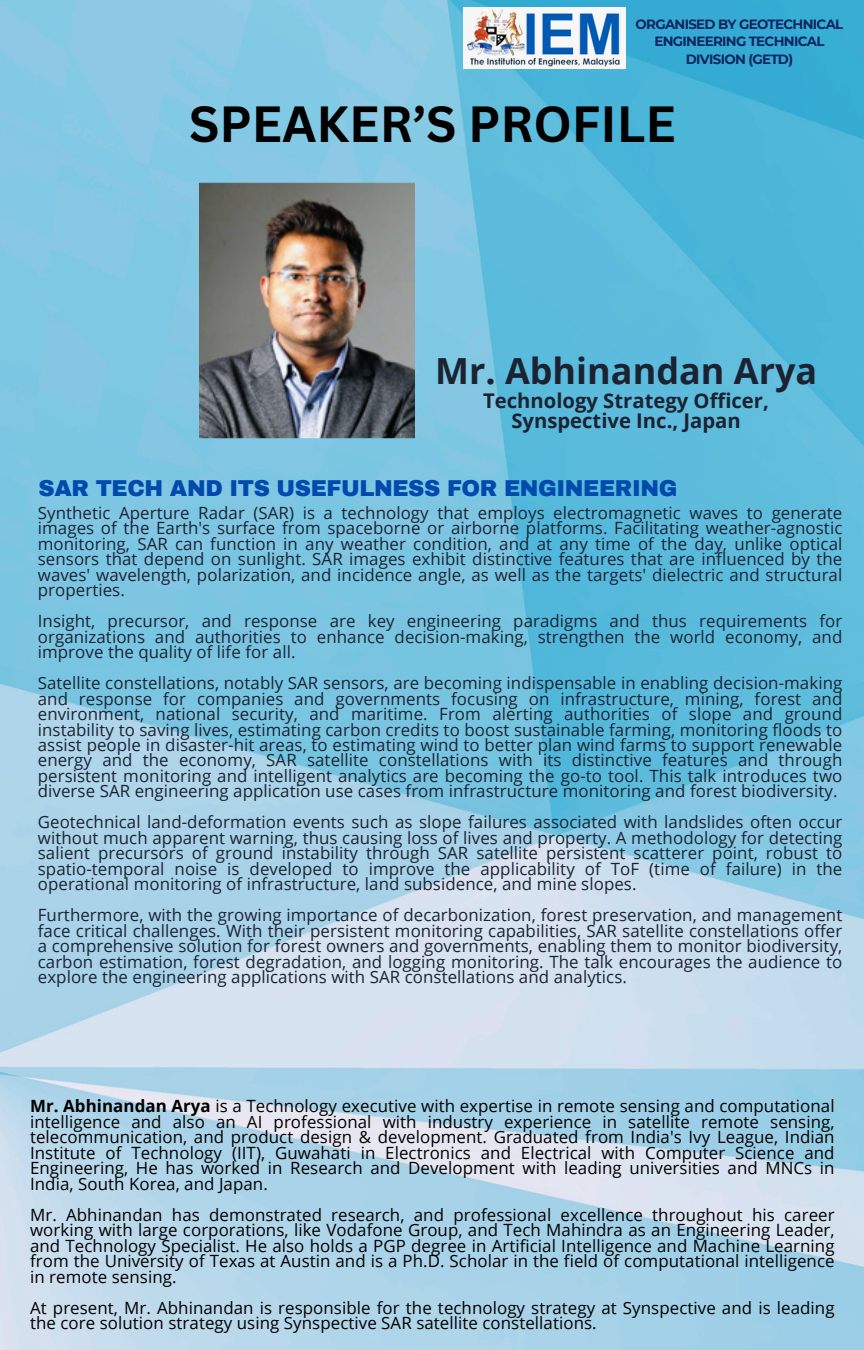
<style>
.page{position:relative;width:864px;height:1350px;background:#fff}
.page>*{position:absolute;margin:0;border:0;box-sizing:border-box;transform-origin:0 0}
.t1{font:700 49.5px "Canva Sans";color:#000}
.t2{font:700 36px "Open Sans";color:#1b2333}
.t3{font:900 22.5px "Archivo";letter-spacing:-.02em;color:#004aad}
.t4{font:700 20.25px/20.2px "Open Sans";color:#1b2333;text-align:center}
.t5{font:16.88px/15.5px "Open Sans";letter-spacing:.005em;color:#1b2333;text-align:justify}
.t6{font:16.88px/15.5px "Open Sans";letter-spacing:.005em;color:#000;text-align:justify}
.t7{font:700 13.5px/17.8px "Montserrat";letter-spacing:-.05em;color:#0d2561;text-align:center}
.s1{font-weight:700}
</style>
<div class="page">
<img style="left:0;top:0;width:864px;height:1350px">
<img style="left:464px;top:8px;width:162px;height:61px">
<img style="left:199px;top:180px;width:216px;height:260px">
<p class="t7" style="left:636px;top:15px;width:209px">ORGANISED BY GEOTECHNICAL<br>ENGINEERING TECHNICAL<br>DIVISION (GETD)</p>
<h1 class="t1" style="left:189px;top:89px;width:488px">SPEAKER’S PROFILE</h1>
<h2 class="t2" style="left:435px;top:346px;width:384px">Mr. Abhinandan Arya</h2>
<p class="t4" style="left:483px;top:390px;width:287px">Technology Strategy Officer,<br>Synspective Inc., Japan</p>
<h3 class="t3" style="left:39px;top:476px;width:640px">SAR TECH AND ITS USEFULNESS FOR ENGINEERING</h3>
<p class="t5" style="left:38px;top:505px;width:806px">Synthetic Aperture Radar (SAR) is a technology that employs electromagnetic waves to generate images of the Earth's surface from spaceborne or airborne platforms. Facilitating weather-agnostic monitoring, SAR can function in any weather condition, and at any time of the day, unlike optical sensors that depend on sunlight. SAR images exhibit distinctive features that are influenced by the waves' wavelength, polarization, and incidence angle, as well as the targets' dielectric and structural properties.</p>
<p class="t5" style="left:38px;top:613px;width:806px">Insight, precursor, and response are key engineering paradigms and thus requirements for organizations and authorities to enhance decision-making, strengthen the world economy, and improve the quality of life for all.</p>
<p class="t5" style="left:38px;top:675px;width:806px">Satellite constellations, notably SAR sensors, are becoming indispensable in enabling decision-making and response for companies and governments focusing on infrastructure, mining, forest and environment, national security, and maritime. From alerting authorities of slope and ground instability to saving lives, estimating carbon credits to boost sustainable farming, monitoring floods to assist people in disaster-hit areas, to estimating wind to better plan wind farms to support renewable energy and the economy, SAR satellite constellations with its distinctive features and through persistent monitoring and intelligent analytics are becoming the go-to tool. This talk introduces two diverse SAR engineering application use cases from infrastructure monitoring and forest biodiversity.</p>
<p class="t5" style="left:38px;top:814px;width:806px">Geotechnical land-deformation events such as slope failures associated with landslides often occur without much apparent warning, thus causing loss of lives and property. A methodology for detecting salient precursors of ground instability through SAR satellite persistent scatterer point, robust to spatio-temporal noise is developed to improve the applicability of ToF (time of failure) in the operational monitoring of infrastructure, land subsidence, and mine slopes.</p>
<p class="t5" style="left:38px;top:907px;width:806px">Furthermore, with the growing importance of decarbonization, forest preservation, and management face critical challenges. With their persistent monitoring capabilities, SAR satellite constellations offer a comprehensive solution for forest owners and governments, enabling them to monitor biodiversity, carbon estimation, forest degradation, and logging monitoring. The talk encourages the audience to explore the engineering applications with SAR constellations and analytics.</p>
<p class="t6" style="left:30px;top:1098px;width:806px"><span class="s1">Mr. Abhinandan Arya</span> is a Technology executive with expertise in remote sensing and computational intelligence and also an AI professional with industry experience in satellite remote sensing, telecommunication, and product design &amp; development. Graduated from India's Ivy League, Indian Institute of Technology (IIT), Guwahati in Electronics and Electrical with Computer Science and Engineering, He has worked in Research and Development with leading universities and MNCs in India, South Korea, and Japan.</p>
<p class="t6" style="left:30px;top:1206px;width:806px">Mr. Abhinandan has demonstrated research, and professional excellence throughout his career working with large corporations, like Vodafone Group, and Tech Mahindra as an Engineering Leader, and Technology Specialist. He also holds a PGP degree in Artificial Intelligence and Machine Learning from the University of Texas at Austin and is a Ph.D. Scholar in the field of computational intelligence in remote sensing.</p>
<p class="t6" style="left:30px;top:1299px;width:806px">At present, Mr. Abhinandan is responsible for the technology strategy at Synspective and is leading the core solution strategy using Synspective SAR satellite constellations.</p>
</div>
